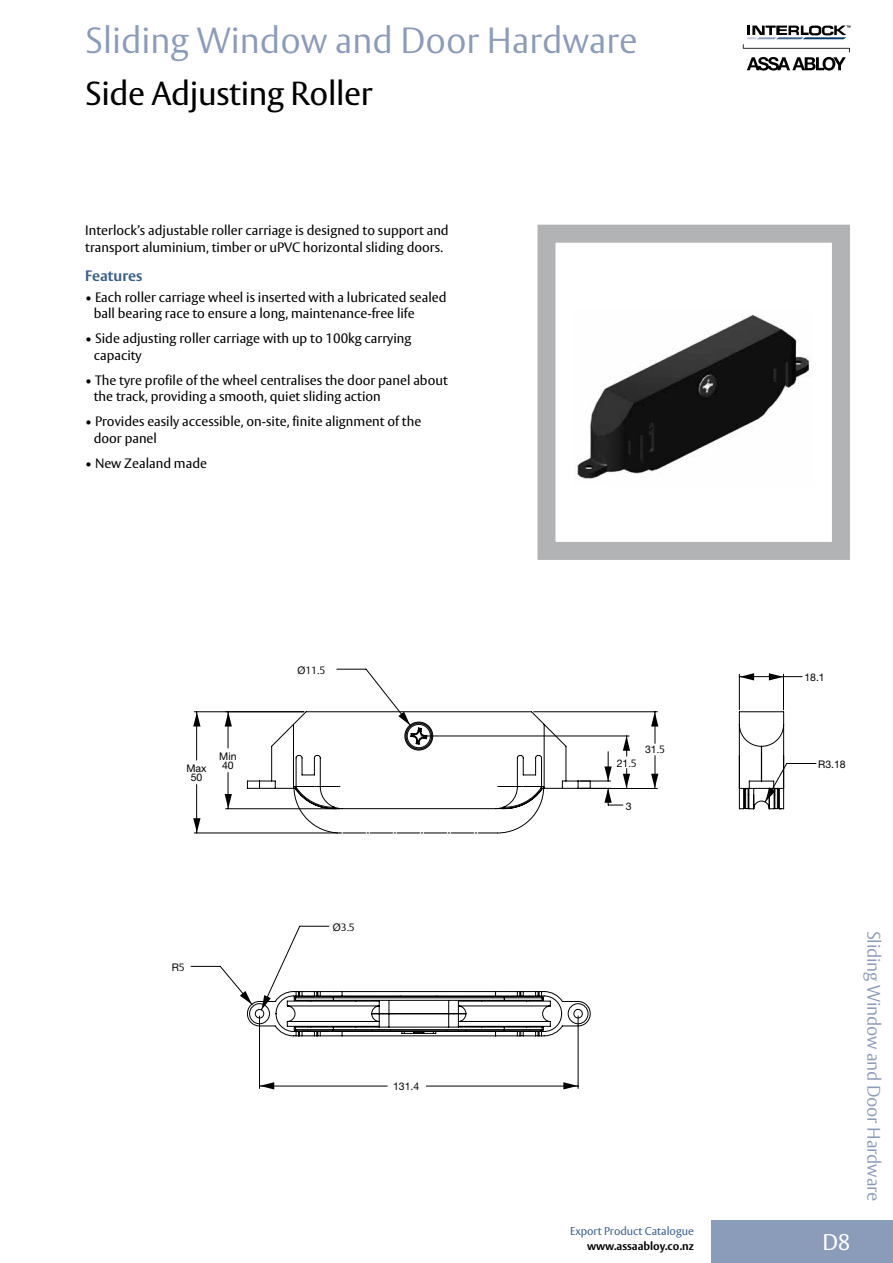
<style>
.page{position:relative;width:893px;height:1263px;background:#fff}
.page>*{position:absolute;margin:0;border:0;box-sizing:border-box;transform-origin:0 0}
.t1{font:300 36px "ASSA Vesta";color:#8b9bba}
.t2{font:33px "ASSA Vesta";letter-spacing:-.01em;color:#000}
.t3{font:22.5px "ASSA Vesta";color:#fff}
.t4{font:300 18px "ASSA Vesta";letter-spacing:-.01em;color:#8b9bba}
.t5{font:700 15px "ASSA Vesta";color:#3c608d}
.t6{font:13.5px/16.5px "ASSA Vesta";color:#000}
.t7{font:11.25px "ASSA Vesta";color:#3c608d}
.t8{font:700 11.25px "ASSA Vesta";color:#000}
.t9{font:10.8px/12.1px "Myriad Pro";color:#000;scale:.75 1}
.t10{font:10.5px/9px "Helvetica Neue LT";color:#000;text-align:center}
.t11{font:300 10.5px "ASSA Vesta";color:#000}
.s1{font-family:"Helvetica Neue LT";font-weight:400}
.s2{font-family:"ASSA Vesta";font-weight:300}
</style>
<div class="page">
<div style="left:711px;top:1220px;width:182px;height:43px;background:#8b9bba"></div>
<svg style="left:743px;top:26px;width:107px;height:45px"></svg>
<div style="left:537px;top:225px;width:313px;height:335px;border:18px solid #b1b3b4"></div>
<img style="left:575px;top:315px;width:234px;height:164px">
<hr style="left:259px;top:1016px;width:1px;height:72px;background:#000">
<hr style="left:578px;top:1016px;width:1px;height:72px;background:#000">
<hr style="left:260px;top:1086px;width:127px;height:1px;background:#000">
<hr style="left:426px;top:1086px;width:152px;height:1px;background:#000">
<svg style="left:260px;top:1082px;width:14px;height:7px"></svg>
<svg style="left:563px;top:1082px;width:15px;height:7px"></svg>
<svg style="left:190px;top:925px;width:401px;height:111px"></svg>
<div style="left:331px;top:921px;width:26px;height:11px;background:#fff"></div>
<hr style="left:194px;top:711px;width:110px;height:1px;background:#000">
<hr style="left:194px;top:832px;width:144px;height:1px;background:#000">
<hr style="left:196px;top:712px;width:1px;height:48px;background:#000">
<hr style="left:196px;top:785px;width:1px;height:48px;background:#000">
<svg style="left:193px;top:712px;width:8px;height:14px"></svg>
<svg style="left:193px;top:818px;width:8px;height:15px"></svg>
<hr style="left:226px;top:808px;width:114px;height:1px;background:#000">
<hr style="left:228px;top:712px;width:1px;height:36px;background:#000">
<hr style="left:228px;top:772px;width:1px;height:37px;background:#000">
<svg style="left:225px;top:712px;width:7px;height:14px"></svg>
<svg style="left:225px;top:794px;width:7px;height:14px"></svg>
<hr style="left:421px;top:736px;width:208px;height:1px;background:#000">
<hr style="left:580px;top:781px;width:31px;height:1px;background:#000">
<svg style="left:604px;top:736px;width:26px;height:70px"></svg>
<hr style="left:580px;top:788px;width:77px;height:1px;background:#000">
<hr style="left:534px;top:711px;width:123px;height:1px;background:#000">
<hr style="left:655px;top:756px;width:1px;height:32px;background:#000">
<hr style="left:655px;top:712px;width:1px;height:31px;background:#000">
<svg style="left:651px;top:774px;width:7px;height:14px"></svg>
<svg style="left:651px;top:712px;width:7px;height:14px"></svg>
<svg style="left:247px;top:668px;width:344px;height:166px"></svg>
<hr style="left:739px;top:674px;width:1px;height:36px;background:#000">
<hr style="left:783px;top:674px;width:1px;height:36px;background:#000">
<hr style="left:739px;top:676px;width:44px;height:1px;background:#000">
<svg style="left:740px;top:673px;width:14px;height:7px"></svg>
<svg style="left:769px;top:673px;width:33px;height:7px"></svg>
<svg style="left:738px;top:711px;width:79px;height:98px"></svg>
<div style="left:294px;top:665px;width:35px;height:10px;background:#fff"></div>
<div style="left:614px;top:757px;width:25px;height:11px;background:#fff"></div>
<div style="left:624px;top:800px;width:9px;height:11px;background:#fff"></div>
<h1 class="t1" style="left:85px;top:19px;width:554px">Sliding Window and Door Hardware</h1>
<h2 class="t2" style="left:85px;top:73px;width:289px">Side Adjusting Roller</h2>
<p class="t6" style="left:85px;top:223px;width:365px">Interlock’s adjustable roller carriage is designed to support and transport aluminium, timber or uPVC horizontal sliding doors.</p>
<p class="t5" style="left:85px;top:266px;width:59px">Features</p>
<p class="t6" style="left:94px;top:289px;width:354px;text-indent:-9px">• Each roller carriage wheel is inserted with a lubricated sealed ball bearing race to ensure a long, maintenance-free life</p>
<p class="t6" style="left:94px;top:331px;width:319px;text-indent:-9px">• Side adjusting roller carriage with up to 100kg carrying capacity</p>
<p class="t6" style="left:94px;top:372px;width:356px;text-indent:-9px">• The tyre profile of the wheel centralises the door panel about the track, providing a smooth, quiet sliding action</p>
<p class="t6" style="left:94px;top:414px;width:329px;text-indent:-8px">• Provides easily accessible, on-site, finite alignment of the door panel</p>
<p class="t6" style="left:85px;top:455px;width:123px">• New Zealand made</p>
<p class="t9" style="left:297px;top:664px;width:41px">Ø 11.50</p>
<p class="t11" style="left:297px;top:664px;width:29px"><span class="s1">Ø</span>11.5</p>
<p class="t10" style="left:804px;top:673px;width:22px">18.1</p>
<p class="t9" style="left:806px;top:671px;width:26px">18.10</p>
<p class="t10" style="left:186px;top:763px;width:22px">Max<br>50</p>
<p class="t9" style="left:184px;top:760px;width:26px">max<br>50.00</p>
<p class="t10" style="left:645px;top:745px;width:21px">31<span class="s2">.5</span></p>
<p class="t9" style="left:642px;top:744px;width:26px">31.50</p>
<p class="t9" style="left:215px;top:748px;width:26px">min<br>40.00</p>
<p class="t9" style="left:614px;top:757px;width:26px">21.50</p>
<p class="t9" style="left:626px;top:799px;width:7px">3</p>
<p class="t10" style="left:219px;top:751px;width:19px;text-align:left">Min<br>40</p>
<p class="t10" style="left:617px;top:758px;width:21px">21<span class="s2">.5</span></p>
<p class="t10" style="left:818px;top:760px;width:29px">R3.18</p>
<p class="t10" style="left:626px;top:801px;width:7px">3</p>
<p class="t9" style="left:820px;top:758px;width:29px">R3 .18</p>
<p class="t10" style="left:172px;top:962px;width:15px">R<span class="s2">5</span></p>
<p class="t11" style="left:333px;top:920px;width:23px"><span class="s1">Ø</span>3.5</p>
<p class="t10" style="left:393px;top:1082px;width:28px">131.4</p>
<p class="t7" style="left:570px;top:1224px;width:125px">Export Product Catalogue</p>
<p class="t8" style="left:587px;top:1239px;width:108px">www.assaabloy.co.nz</p>
<h3 class="t3" style="left:822px;top:1228px;width:30px">D8</h3>
<h3 class="t4" style="left:885px;top:930px;width:272px;rotate:90deg">Sliding Window and Door Hardware</h3>
</div>
